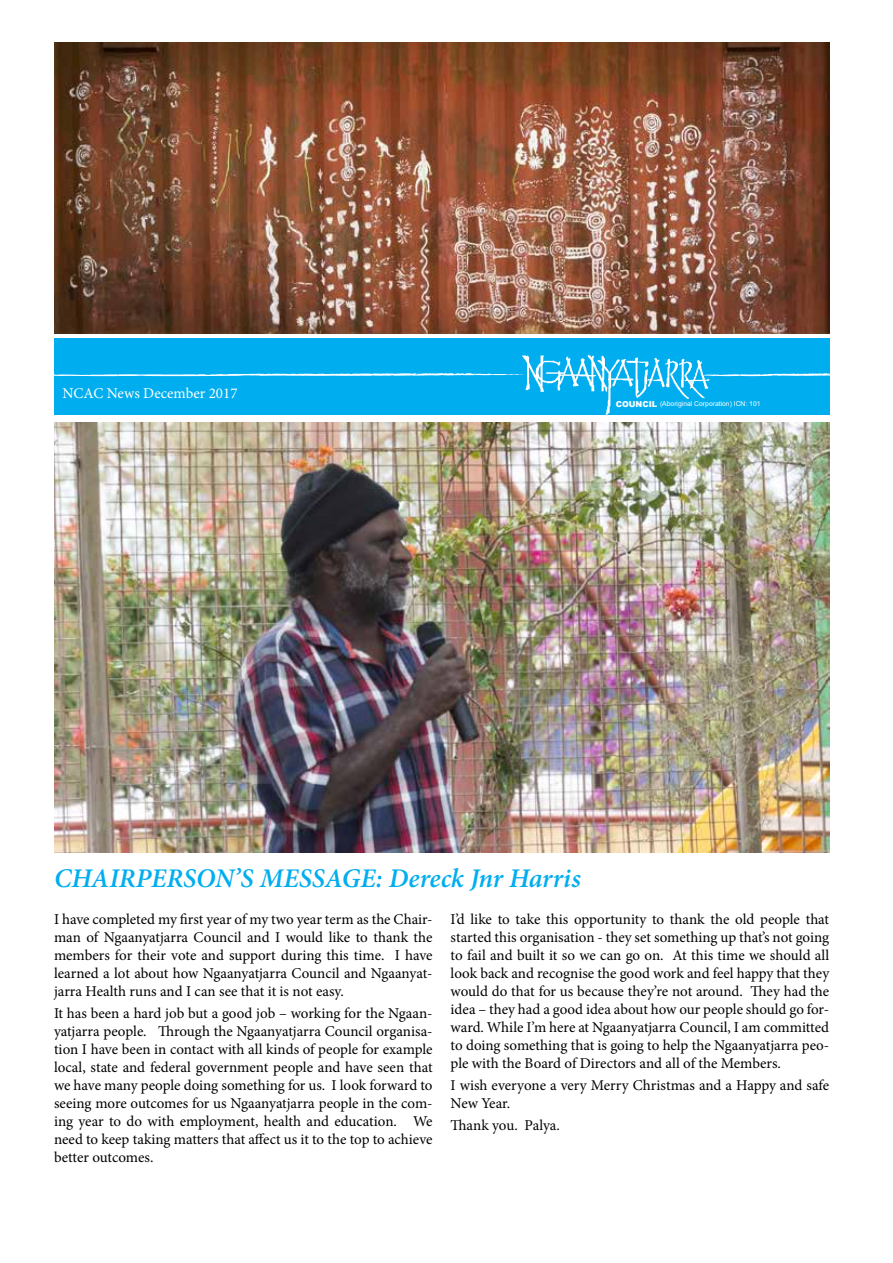
<style>
.page{position:relative;width:893px;height:1263px;background:#fff}
.page>*{position:absolute;margin:0;border:0;box-sizing:border-box;transform-origin:0 0}
.t1{font:italic 600 27px "Minion Pro";color:#00aeef}
.t2{font:15px/18px "Minion Pro";letter-spacing:-.005em;color:#000;text-align:justify}
.t3{font:15px "Minion Pro";color:#fff}
.t4{font:6.75px "Arial";color:#fff}
.s1{font-weight:900;font-size:8.1px}
</style>
<div class="page">
<img style="left:54px;top:43px;width:775px;height:290px">
<div style="left:54px;top:338px;width:775px;height:77px;background:#00aeef"></div>
<svg style="left:54px;top:355px;width:776px;height:60px"></svg>
<img style="left:55px;top:423px;width:774px;height:430px">
<p class="t3" style="left:62px;top:383px;width:177px">NCAC News December 2017</p>
<p class="t4" style="left:616px;top:399px;width:146px"><span class="s1">COUNCIL</span> (Aboriginal Corporation) ICN: 101</p>
<h1 class="t1" style="left:54px;top:859px;width:528px">CHAIRPERSON’S MESSAGE: Dereck Jnr Harris</h1>
<p class="t2" style="left:54px;top:910px;width:380px">I have completed my first year of my two year term as the Chair&shy;man of Ngaanyatjarra Council and I would like to thank the members for their vote and support during this time. I have learned a lot about how Ngaanyatjarra Council and Ngaanyat&shy;jarra Health runs and I can see that it is not easy.</p>
<p class="t2" style="left:54px;top:1004px;width:380px">It has been a hard job but a good job – working for the Ngaan&shy;yatjarra people. Through the Ngaanyatjarra Council organisa&shy;tion I have been in contact with all kinds of people for example local, state and federal government people and have seen that we have many people doing something for us. I look forward to seeing more outcomes for us Ngaanyatjarra people in the com&shy;ing year to do with employment, health and education. We need to keep taking matters that affect us it to the top to achieve better outcomes.</p>
<p class="t2" style="left:451px;top:910px;width:380px">I’d like to take this opportunity to thank the old people that started this organisation - they set something up that’s not going to fail and built it so we can go on. At this time we should all look back and recognise the good work and feel happy that they would do that for us because they’re not around. They had the idea – they had a good idea about how our people should go for&shy;ward. While I’m here at Ngaanyatjarra Council, I am committed to doing something that is going to help the Ngaanyatjarra peo&shy;ple with the Board of Directors and all of the Members.</p>
<p class="t2" style="left:451px;top:1076px;width:380px">I wish everyone a very Merry Christmas and a Happy and safe<br>New Year.</p>
<p class="t2" style="left:451px;top:1116px;width:111px">Thank you. Palya.</p>
</div>
